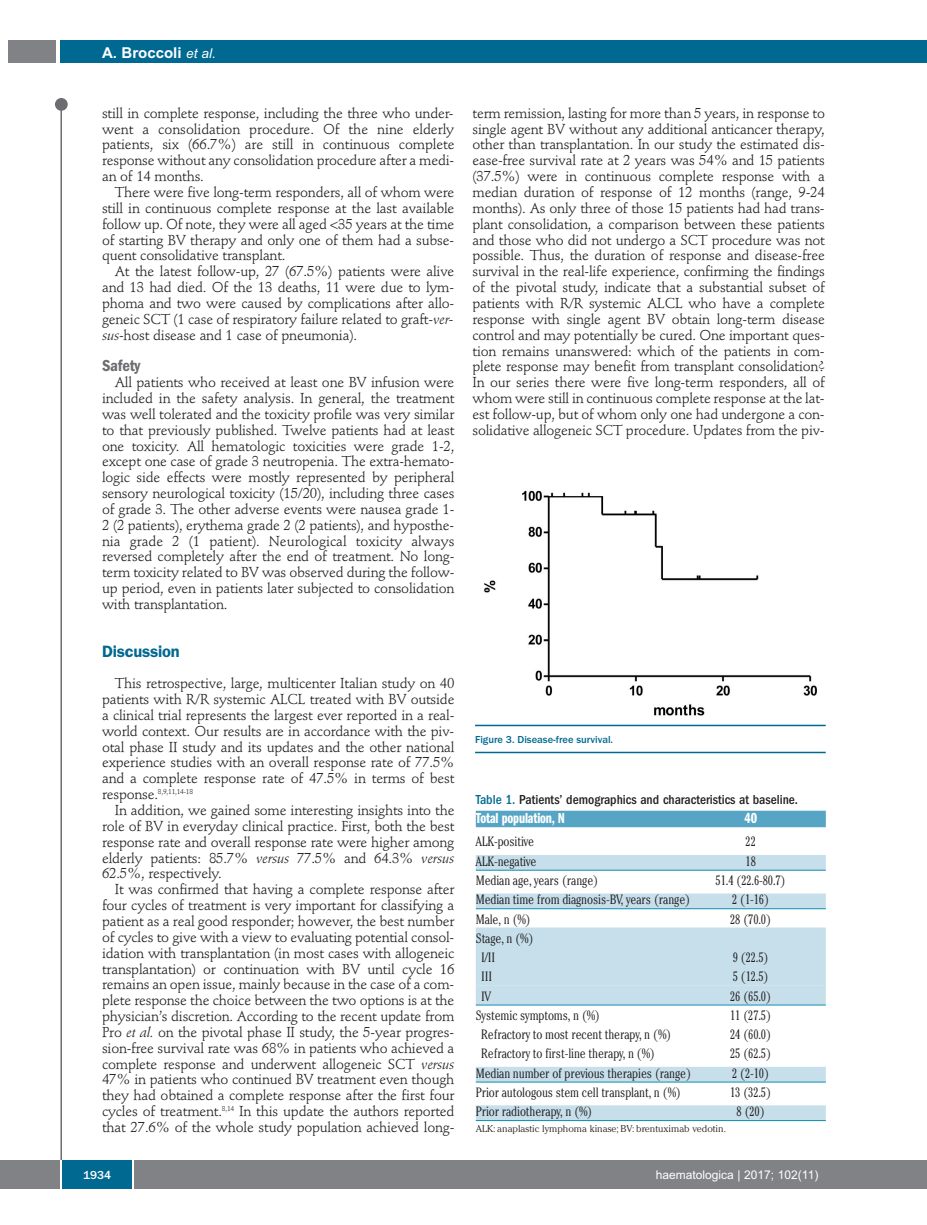
<style>
.page{position:relative;width:927px;height:1225px;background:#fff}
.page>*{position:absolute;margin:0;border:0;box-sizing:border-box;transform-origin:0 0}
.t1{font:600 16.5px "Franklin Gothic";letter-spacing:-.015em;color:#006991}
.t2{font:600 condensed 16.5px "Franklin Gothic";letter-spacing:-.015em;color:#6c6d70}
.t3{font:15px "Franklin Gothic Demi Cmpr";letter-spacing:-.01em;color:#fff}
.t4{font:700 15px "Arial";color:#fff}
.t5{font:14.25px/15.9px "Stempel Schneidler";letter-spacing:-.015em;color:#231f20;text-align:justify}
.t6{font:300 condensed 13.5px/19.2px "Cheltenham";letter-spacing:-.01em;color:#231f20}
.t7{font:500 condensed 13.5px "Franklin Gothic";color:#231f20}
.t8{font:12px "Arial";color:#fff}
.t9{font:500 12px "Franklin Gothic";color:#fff}
.t10{font:500 10.5px "Franklin Gothic";color:#006991}
.t11{font:300 9.75px "Cheltenham";color:#231f20}
.t12{font:7.2px "Stempel Schneidler";color:#231f20}
.s1{font-weight:400;font-style:italic;font-size:13.5px}
.s2{font-style:italic}
.s3{font-size:14.25px}
.s4{color:#006991}
</style>
<div class="page">
<div style="left:911px;top:40px;width:16px;height:22px;background:#006991"></div>
<div style="left:910px;top:1160px;width:17px;height:28px;background:#808285"></div>
<div style="left:55px;top:98px;width:13px;height:13px;background:#6c6d70;border-radius:50%"></div>
<hr style="left:60px;top:101px;width:2px;height:1061px;background:#6c6d70">
<div style="left:60px;top:40px;width:852px;height:22px;background:#006991"></div>
<div style="left:9px;top:40px;width:47px;height:22px;background:#808285"></div>
<div style="left:0;top:1160px;width:911px;height:28px;background:#808285"></div>
<div style="left:62px;top:1160px;width:71px;height:28px;background:#006991"></div>
<hr style="left:60px;top:1160px;width:2px;height:28px;background:#fff">
<svg style="left:133px;top:1160px;width:1px;height:28px"></svg>
<div style="left:476px;top:810px;width:350px;height:17px;background:#56a5c4"></div>
<div style="left:476px;top:855px;width:350px;height:15px;background:#c6dfeb"></div>
<hr style="left:476px;top:870px;width:350px;height:1px;background:#0d8aaf">
<div style="left:476px;top:893px;width:350px;height:15px;background:#c6dfeb"></div>
<hr style="left:476px;top:908px;width:350px;height:1px;background:#0d8aaf">
<div style="left:476px;top:927px;width:350px;height:20px;background:#c6dfeb"></div>
<div style="left:476px;top:946px;width:350px;height:20px;background:#c6dfeb"></div>
<div style="left:476px;top:966px;width:350px;height:19px;background:#c6dfeb"></div>
<div style="left:476px;top:985px;width:350px;height:19px;background:#c6dfeb"></div>
<hr style="left:476px;top:1004px;width:350px;height:1px;background:#0d8aaf">
<div style="left:476px;top:1066px;width:350px;height:15px;background:#c6dfeb"></div>
<hr style="left:476px;top:1081px;width:350px;height:1px;background:#0d8aaf">
<div style="left:476px;top:1105px;width:350px;height:15px;background:#c6dfeb"></div>
<hr style="left:476px;top:1120px;width:350px;height:1px;background:#0d8aaf">
<hr style="left:475px;top:724px;width:351px;height:2px;background:#006991">
<hr style="left:475px;top:751px;width:351px;height:2px;background:#006991">
<img style="left:484px;top:490px;width:333px;height:226px">
<p class="t4" style="left:102px;top:44px;width:115px">A. Broccoli <span class="s1">et al.</span></p>
<p class="t5" style="left:102px;top:106px;width:354px">still in complete response, including the three who under&shy;went a consolidation procedure. Of the nine elderly patients, six (66.7%) are still in continuous complete response without any consolidation procedure after a medi&shy;an of 14 months.</p>
<p class="t5" style="left:102px;top:185px;width:354px;text-indent:13px">There were five long-term responders, all of whom were still in continuous complete response at the last available follow up. Of note, they were all aged &lt;35 years at the time of starting BV therapy and only one of them had a subse&shy;quent consolidative transplant.</p>
<p class="t5" style="left:102px;top:265px;width:354px;text-indent:13px">At the latest follow-up, 27 (67.5%) patients were alive and 13 had died. Of the 13 deaths, 11 were due to lym&shy;phoma and two were caused by complications after allo&shy;geneic SCT (1 case of respiratory failure related to graft-<span class="s2">ver&shy;sus</span>-host disease and 1 case of pneumonia).</p>
<p class="t2" style="left:102px;top:360px;width:40px">Safety</p>
<p class="t5" style="left:102px;top:376px;width:354px;text-indent:13px">All patients who received at least one BV infusion were included in the safety analysis. In general, the treatment was well tolerated and the toxicity profile was very similar to that previously published. Twelve patients had at least one toxicity. All hematologic toxicities were grade 1-2, except one case of grade 3 neutropenia. The extra-hemato&shy;logic side effects were mostly represented by peripheral sensory neurological toxicity (15/20), including three cases of grade 3. The other adverse events were nausea grade 1- 2 (2 patients), erythema grade 2 (2 patients), and hyposthe&shy;nia grade 2 (1 patient). Neurological toxicity always reversed completely after the end of treatment. No long&shy;term toxicity related to BV was observed during the follow&shy;up period, even in patients later subjected to consolidation with transplantation.</p>
<p class="t1" style="left:102px;top:645px;width:79px">Discussion</p>
<p class="t5" style="left:102px;top:677px;width:354px;text-indent:13px">This retrospective, large, multicenter Italian study on 40 patients with R/R systemic ALCL treated with BV outside a clinical trial represents the largest ever reported in a real&shy;world context. Our results are in accordance with the piv&shy;otal phase II study and its updates and the other national experience studies with an overall response rate of 77.5% and a complete response rate of 47.5% in terms of best</p>
<p class="t12" style="left:102px;top:788px;width:93px"><span class="s3">response.</span>8,9,11,14-18</p>
<p class="t5" style="left:102px;top:803px;width:354px;text-indent:13px">In addition, we gained some interesting insights into the role of BV in everyday clinical practice. First, both the best response rate and overall response rate were higher among elderly patients: 85.7% <span class="s2">versus</span> 77.5% and 64.3% <span class="s2">versus </span>62.5%, respectively.</p>
<p class="t5" style="left:102px;top:882px;width:354px;text-indent:13px">It was confirmed that having a complete response after four cycles of treatment is very important for classifying a patient as a real good responder; however, the best number of cycles to give with a view to evaluating potential consol&shy;idation with transplantation (in most cases with allogeneic transplantation) or continuation with BV until cycle 16 remains an open issue, mainly because in the case of a com&shy;plete response the choice between the two options is at the physician’s discretion. According to the recent update from Pro <span class="s2">et al.</span> on the pivotal phase II study, the 5-year progres&shy;sion-free survival rate was 68% in patients who achieved a complete response and underwent allogeneic SCT <span class="s2">versus </span>47% in patients who continued BV treatment even though they had obtained a complete response after the first four cycles of treatment.<sup>8,14</sup> In this update the authors reported that 27.6% of the whole study population achieved long-</p>
<p class="t5" style="left:472px;top:106px;width:354px">term remission, lasting for more than 5 years, in response to single agent BV without any additional anticancer therapy, other than transplantation. In our study the estimated dis&shy;ease-free survival rate at 2 years was 54% and 15 patients (37.5%) were in continuous complete response with a median duration of response of 12 months (range, 9-24 months). As only three of those 15 patients had had trans&shy;plant consolidation, a comparison between these patients and those who did not undergo a SCT procedure was not possible. Thus, the duration of response and disease-free survival in the real-life experience, confirming the findings of the pivotal study, indicate that a substantial subset of patients with R/R systemic ALCL who have a complete response with single agent BV obtain long-term disease control and may potentially be cured. One important ques&shy;tion remains unanswered: which of the patients in com&shy;plete response may benefit from transplant consolidation?<br>In our series there were five long-term responders, all of whom were still in continuous complete response at the lat&shy;est follow-up, but of whom only one had undergone a con&shy;solidative allogeneic SCT procedure. Updates from the piv-</p>
<p class="t10" style="left:475px;top:733px;width:140px">Figure 3. Disease-free survival.</p>
<p class="t7" style="left:476px;top:794px;width:324px"><span class="s4">Table 1.</span> Patients’ demographics and characteristics at baseline.</p>
<p class="t3" style="left:476px;top:813px;width:91px">Total population, N</p>
<p class="t3" style="left:744px;top:813px;width:14px">40</p>
<p class="t6" style="left:476px;top:833px;width:60px">ALK-positive</p>
<p class="t6" style="left:746px;top:833px;width:12px">22</p>
<p class="t6" style="left:476px;top:852px;width:62px">ALK-negative</p>
<p class="t6" style="left:746px;top:852px;width:12px">18</p>
<p class="t6" style="left:476px;top:872px;width:124px">Median age, years (range)</p>
<p class="t6" style="left:716px;top:872px;width:72px">51.4 (22.6-80.7)</p>
<p class="t6" style="left:476px;top:891px;width:216px">Median time from diagnosis-BV, years (range)</p>
<p class="t6" style="left:732px;top:891px;width:39px">2 (1-16)</p>
<p class="t6" style="left:476px;top:910px;width:57px">Male, n (%)</p>
<p class="t6" style="left:730px;top:910px;width:43px">28 (70.0)</p>
<p class="t6" style="left:481px;top:929px;width:54px;text-indent:-5px">Stage, n (%)<br>I/II</p>
<p class="t6" style="left:733px;top:949px;width:38px">9 (22.5)</p>
<p class="t6" style="left:481px;top:968px;width:12px">III</p>
<p class="t6" style="left:733px;top:968px;width:38px">5 (12.5)</p>
<p class="t6" style="left:481px;top:987px;width:11px">IV</p>
<p class="t6" style="left:730px;top:987px;width:43px">26 (65.0)</p>
<p class="t6" style="left:476px;top:1006px;width:126px">Systemic symptoms, n (%)</p>
<p class="t6" style="left:730px;top:1006px;width:43px">11 (27.5)</p>
<p class="t6" style="left:481px;top:1026px;width:192px">Refractory to most recent therapy, n (%)</p>
<p class="t6" style="left:730px;top:1026px;width:43px">24 (60.0)</p>
<p class="t6" style="left:481px;top:1045px;width:175px">Refractory to first-line therapy, n (%)</p>
<p class="t6" style="left:730px;top:1045px;width:43px">25 (62.5)</p>
<p class="t6" style="left:476px;top:1064px;width:217px">Median number of previous therapies (range)</p>
<p class="t6" style="left:732px;top:1064px;width:39px">2 (2-10)</p>
<p class="t6" style="left:476px;top:1083px;width:207px">Prior autologous stem cell transplant, n (%)</p>
<p class="t6" style="left:730px;top:1083px;width:43px">13 (32.5)</p>
<p class="t6" style="left:476px;top:1103px;width:118px">Prior radiotherapy, n (%)</p>
<p class="t6" style="left:736px;top:1103px;width:30px">8 (20)</p>
<p class="t11" style="left:476px;top:1125px;width:252px">ALK: anaplastic lymphoma kinase; BV: brentuximab vedotin.</p>
<p class="t9" style="left:83px;top:1167px;width:30px">1934</p>
<p class="t8" style="left:656px;top:1167px;width:164px">haematologica | 2017; 102(11)</p>
</div>
